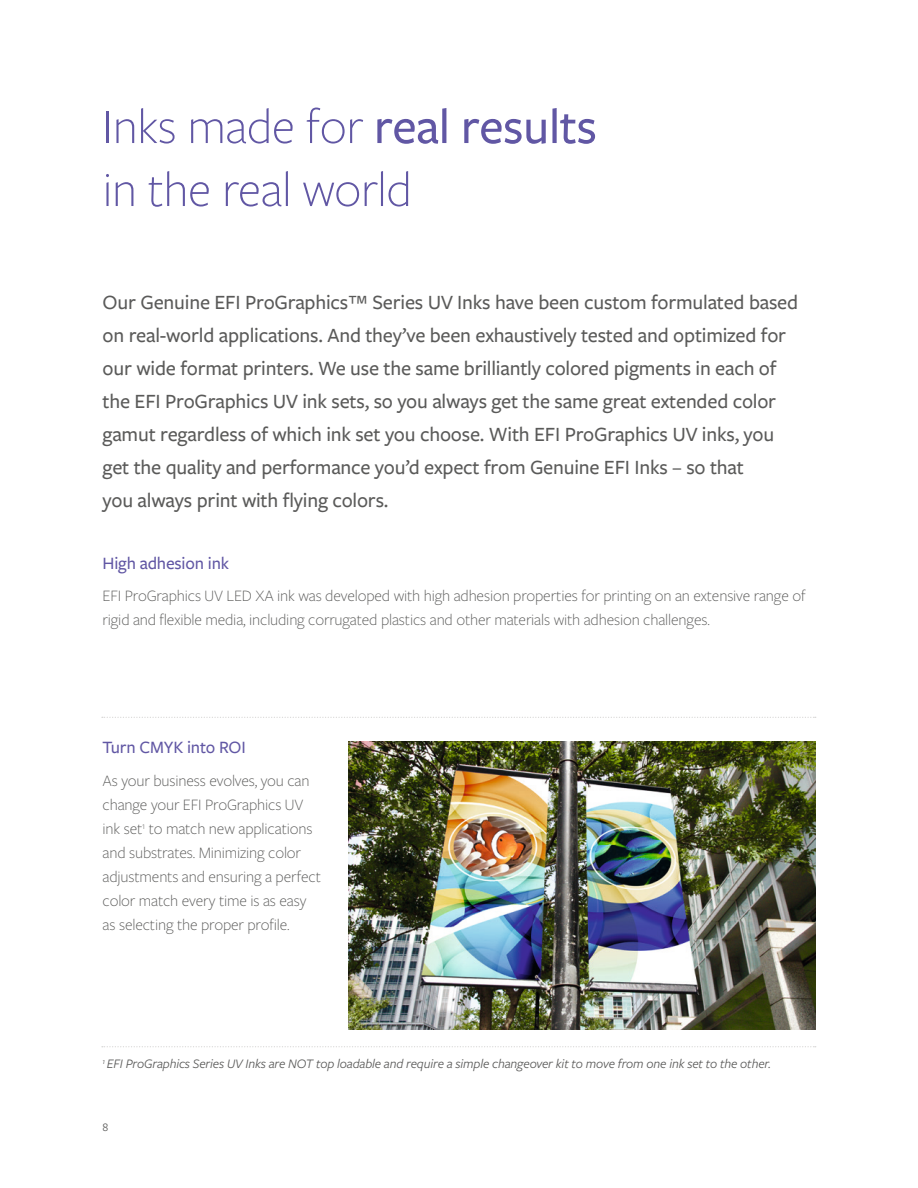
<style>
.page{position:relative;width:918px;height:1188px;background:#fff}
.page>*{position:absolute;margin:0;border:0;box-sizing:border-box;transform-origin:0 0}
.t1{font:300 51px/63px "Freight Sans Pro";letter-spacing:-.01em;color:#6157a4}
.t2{font:500 21px/33px "Freight Sans Pro";letter-spacing:-.01em;color:#5a5a59}
.t3{font:500 18px "Freight Sans Pro";letter-spacing:-.01em;color:#6157a4}
.t4{font:300 16.5px/24px "Freight Sans Pro";letter-spacing:-.01em;color:#5a5a59}
.t5{font:italic 13.5px "Freight Sans Pro";letter-spacing:-.01em;color:#5a5a59}
.t6{font:12px "Freight Sans Pro";color:#5a5a59}
.s1{font-weight:500}
</style>
<div class="page">
<svg style="left:102px;top:1046px;width:714px;height:1px"></svg>
<svg style="left:102px;top:717px;width:714px;height:1px"></svg>
<img style="left:348px;top:741px;width:467px;height:288px">
<h1 class="t1" style="left:103px;top:93px;width:496px">Inks made for <span class="s1">real results </span>in the real world</h1>
<p class="t2" style="left:103px;top:285px;width:697px">Our Genuine EFI ProGraphics™ Series UV Inks have been custom formulated based on real-world applications. And they’ve been exhaustively tested and optimized for our wide format printers. We use the same brilliantly colored pigments in each of the EFI ProGraphics UV ink sets, so you always get the same great extended color gamut regardless of which ink set you choose. With EFI ProGraphics UV inks, you get the quality and performance you’d expect from Genuine EFI Inks – so that<br>you always print with flying colors.</p>
<p class="t3" style="left:103px;top:551px;width:128px">High adhesion ink</p>
<p class="t4" style="left:103px;top:583px;width:705px">EFI ProGraphics UV LED XA ink was developed with high adhesion properties for printing on an extensive range of rigid and flexible media, including corrugated plastics and other materials with adhesion challenges.</p>
<p class="t3" style="left:103px;top:735px;width:145px">Turn CMYK into ROI</p>
<p class="t4" style="left:103px;top:768px;width:220px">As your business evolves, you can change your EFI ProGraphics UV ink set<sup>1</sup> to match new applications and substrates. Minimizing color adjustments and ensuring a perfect color match every time is as easy as selecting the proper profile.</p>
<p class="t5" style="left:103px;top:1055px;width:670px"><sup>1</sup> EFI ProGraphics Series UV Inks are NOT top loadable and require a simple changeover kit to move from one ink set to the other.</p>
<p class="t6" style="left:103px;top:1119px;width:7px">8</p>
</div>
